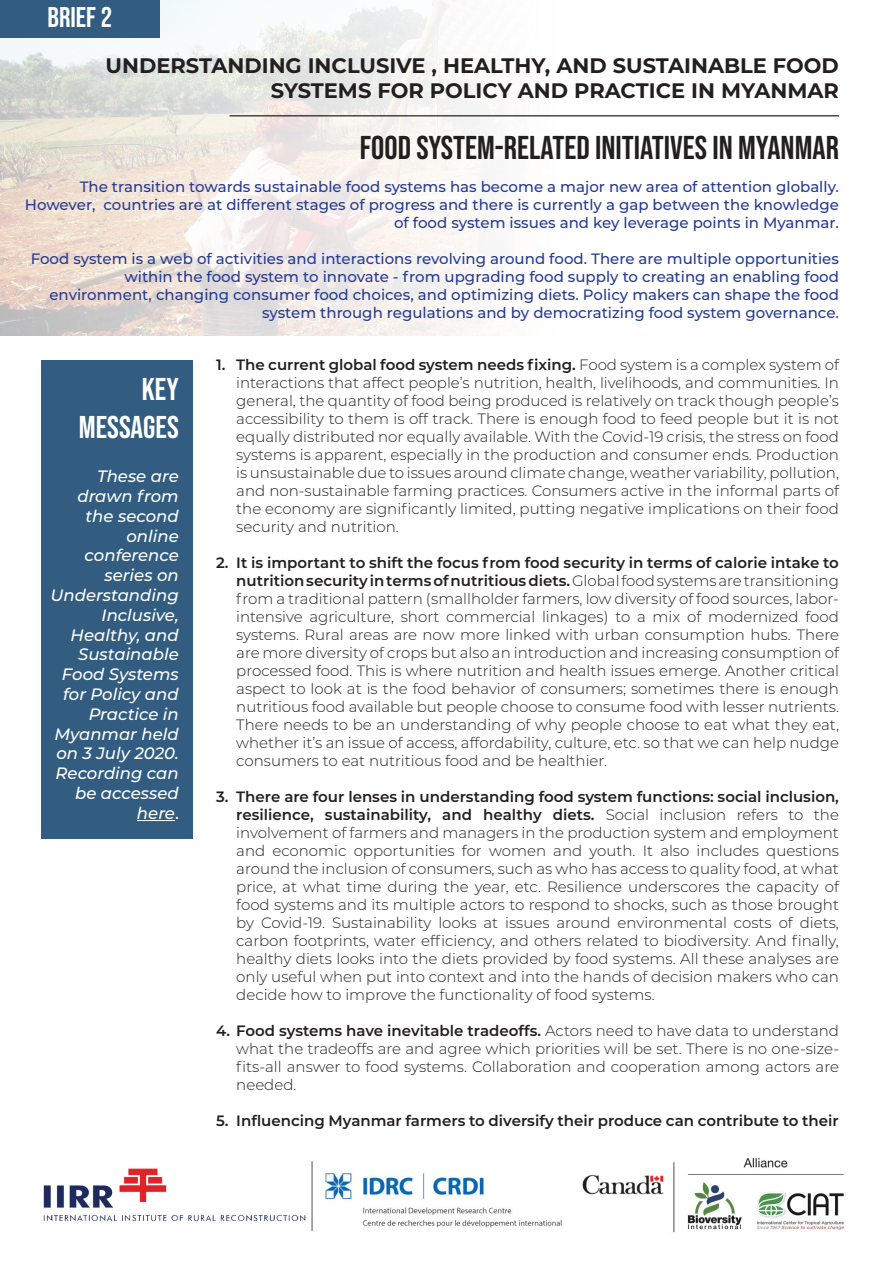
<style>
.page{position:relative;width:893px;height:1263px;background:#fff}
.page>*{position:absolute;margin:0;border:0;box-sizing:border-box;transform-origin:0 0}
.t1{font:33px "Bebas Neue";color:#231f20}
.t2{font:31.5px/37.8px "Bebas Neue";color:#fff;text-align:right}
.t3{font:28.5px "Bebas Neue";color:#fff}
.t4{font:700 21px/25.2px "Montserrat";color:#231f20;text-align:right}
.t5{font:italic 500 16.5px/19.8px "Montserrat";color:#fff;text-align:right}
.t6{font:300 15px/18px "Montserrat";color:#231f20;text-align:justify}
.t7{font:500 15px/18px "Montserrat";color:#273c91;text-align:right}
.t8{font:600 15px "Montserrat";color:#231f20}
.s1{font-weight:600}
.s2{font-style:normal}
</style>
<div class="page">
<img style="left:0;top:0;width:839px;height:335px">
<hr style="left:230px;top:115px;width:609px;height:1px;background:#000">
<img style="left:43px;top:1158px;width:801px;height:75px">
<div style="left:0;top:0;width:160px;height:37px;background:#325d81"></div>
<div style="left:41px;top:360px;width:151px;height:479px;background:#325d81"></div>
<hr style="left:137px;top:820px;width:38px;height:1px;background:#fff">
<h3 class="t3" style="left:48px;top:1px;width:66px">BRIEF 2</h3>
<h3 class="t4" style="left:106px;top:52px;width:735px">UNDERSTANDING INCLUSIVE , HEALTHY, AND SUSTAINABLE FOOD<br>SYSTEMS FOR POLICY AND PRACTICE IN MYANMAR</h3>
<h1 class="t1" style="left:360px;top:129px;width:480px">FOOD SYSTEM-RELATED INITIATIVES IN MYANMAR</h1>
<p class="t7" style="left:25px;top:177px;width:816px">The transition towards sustainable food systems has become a major new area of attention globally.<br>However, countries are at different stages of progress and there is currently a gap between the knowledge of food system issues and key leverage points in Myanmar.</p>
<p class="t7" style="left:31px;top:249px;width:810px">Food system is a web of activities and interactions revolving around food. There are multiple opportunities within the food system to innovate - from upgrading food supply to creating an enabling food environment, changing consumer food choices, and optimizing diets. Policy makers can shape the food system through regulations and by democratizing food system governance.</p>
<p class="t6" style="left:236px;top:355px;width:604px;text-indent:-20px"><span class="s1">1. The current global food system needs fixing.</span> Food system is a complex system of interactions that affect people’s nutrition, health, livelihoods, and communities. In general, the quantity of food being produced is relatively on track though people’s accessibility to them is off track. There is enough food to feed people but it is not equally distributed nor equally available. With the Covid-19 crisis, the stress on food systems is apparent, especially in the production and consumer ends. Production is unsustainable due to issues around climate change, weather variability, pollution, and non-sustainable farming practices. Consumers active in the informal parts of the economy are significantly limited, putting negative implications on their food security and nutrition.</p>
<p class="t6" style="left:236px;top:553px;width:604px;text-indent:-20px"><span class="s1">2. It is important to shift the focus from food security in terms of calorie intake to nutrition security in terms of nutritious diets.</span> Global food systems are transitioning from a traditional pattern (smallholder farmers, low diversity of food sources, labor&shy;intensive agriculture, short commercial linkages) to a mix of modernized food systems. Rural areas are now more linked with urban consumption hubs. There are more diversity of crops but also an introduction and increasing consumption of processed food. This is where nutrition and health issues emerge. Another critical aspect to look at is the food behavior of consumers; sometimes there is enough nutritious food available but people choose to consume food with lesser nutrients.<br>There needs to be an understanding of why people choose to eat what they eat, whether it’s an issue of access, affordability, culture, etc. so that we can help nudge consumers to eat nutritious food and be healthier.</p>
<p class="t6" style="left:236px;top:787px;width:604px;text-indent:-20px"><span class="s1">3. There are four lenses in understanding food system functions: social inclusion, resilience, sustainability, and healthy diets.</span> Social inclusion refers to the involvement of farmers and managers in the production system and employment and economic opportunities for women and youth. It also includes questions around the inclusion of consumers, such as who has access to quality food, at what price, at what time during the year, etc. Resilience underscores the capacity of food systems and its multiple actors to respond to shocks, such as those brought by Covid-19. Sustainability looks at issues around environmental costs of diets, carbon footprints, water efficiency, and others related to biodiversity. And finally, healthy diets looks into the diets provided by food systems. All these analyses are only useful when put into context and into the hands of decision makers who can decide how to improve the functionality of food systems.</p>
<p class="t6" style="left:236px;top:1021px;width:604px;text-indent:-20px"><span class="s1">4. Food systems have inevitable tradeoffs.</span> Actors need to have data to understand what the tradeoffs are and agree which priorities will be set. There is no one-size&shy;fits-all answer to food systems. Collaboration and cooperation among actors are needed.</p>
<p class="t8" style="left:216px;top:1110px;width:624px">5. Influencing Myanmar farmers to diversify their produce can contribute to their</p>
<h2 class="t2" style="left:79px;top:370px;width:101px">KEY<br>MESSAGES</h2>
<p class="t5" style="left:50px;top:466px;width:130px">These are drawn from the second online conference series on<br>Understanding<br>Inclusive,<br>Healthy, and<br>Sustainable<br>Food Systems for Policy and<br>Practice in<br>Myanmar held on 3 July 2020.<br>Recording can be accessed here<span class="s2">.</span></p>
</div>
